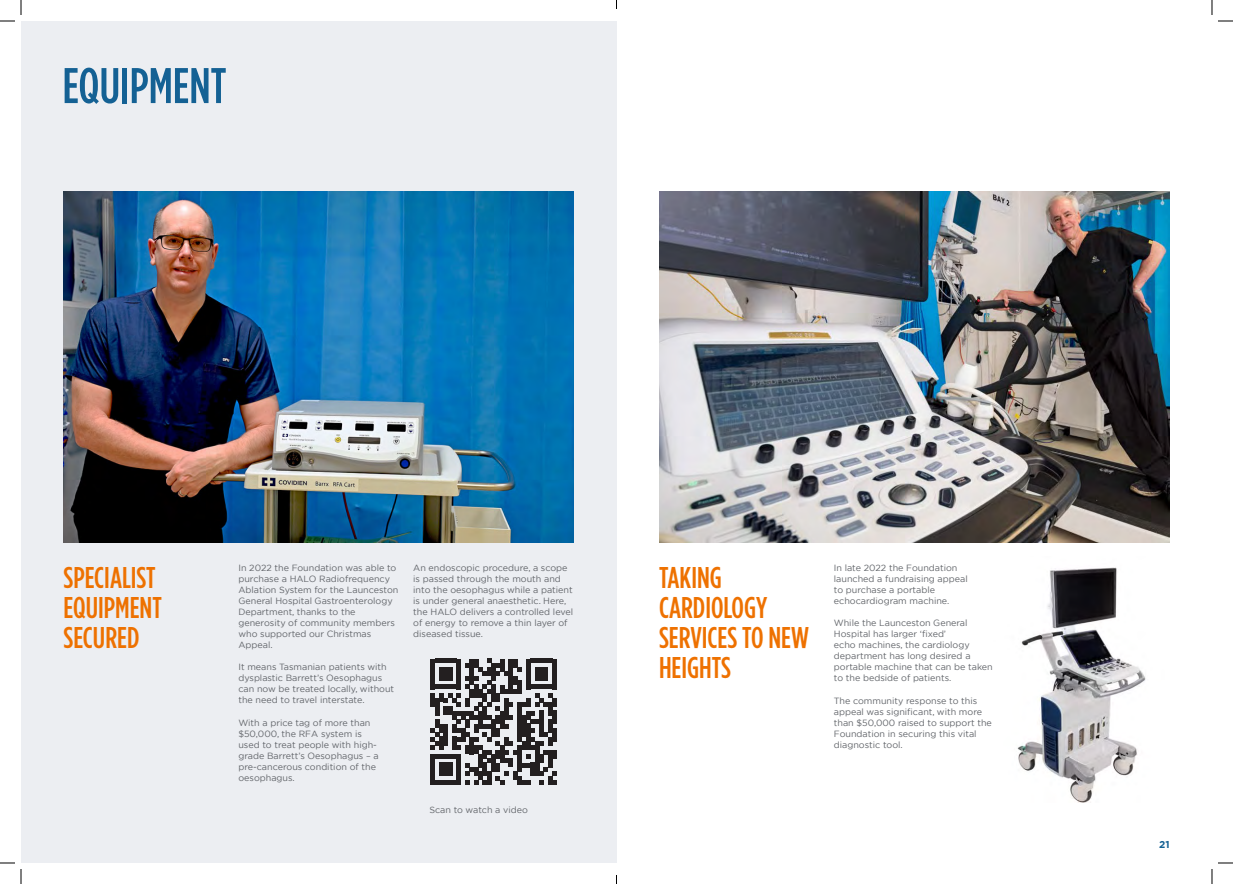
<style>
.page{position:relative;width:1233px;height:884px;background:#fff}
.page>*{position:absolute;margin:0;border:0;box-sizing:border-box;transform-origin:0 0}
.t1{font:500 50px "Gotham Condensed";color:#146194}
.H5_Orange{font:500 30px/30px "Gotham Condensed";color:#ee7100}
.t2{font:700 10px "Gotham";color:#146194}
.Body{font:9px/11px "Gotham";color:#62656a}
</style>
<div class="page">
<div style="left:21px;top:21px;width:595px;height:842px;background:#eceef2"></div>
<img style="left:1017px;top:567px;width:129px;height:236px">
<img style="left:659px;top:191px;width:510px;height:352px">
<img style="left:64px;top:192px;width:510px;height:350px">
<svg style="left:430px;top:659px;width:126px;height:126px"></svg>
<svg style="left:1218px;top:20px;width:15px;height:2px"></svg>
<svg style="left:1218px;top:862px;width:15px;height:2px"></svg>
<svg style="left:0;top:0;width:22px;height:22px"></svg>
<svg style="left:0;top:862px;width:22px;height:22px"></svg>
<svg style="left:1211px;top:0;width:1px;height:15px"></svg>
<svg style="left:1211px;top:869px;width:1px;height:15px"></svg>
<h3 class="t1" style="left:63px;top:57px;width:165px">EQUIPMENT</h3>
<p class="Body" style="left:413px;top:562px;width:161px">An endoscopic procedure, a scope is passed through the mouth and into the oesophagus while a patient is under general anaesthetic. Here, the HALO delivers a controlled level of energy to remove a thin layer of diseased tissue.</p>
<p class="Body" style="left:238px;top:562px;width:161px">In 2022 the Foundation was able to purchase a HALO Radiofrequency<br>Ablation System for the Launceston<br>General Hospital Gastroenterology<br>Department, thanks to the generosity of community members who supported our Christmas<br>Appeal.</p>
<p class="Body" style="left:238px;top:661px;width:157px">It means Tasmanian patients with dysplastic Barrett’s Oesophagus can now be treated locally, without the need to travel interstate.</p>
<p class="Body" style="left:238px;top:717px;width:142px">With a price tag of more than $50,000, the RFA system is used to treat people with high&shy;grade Barrett’s Oesophagus – a pre-cancerous condition of the oesophagus.</p>
<p class="H5_Orange" style="left:64px;top:562px;width:100px">SPECIALIST<br>EQUIPMENT<br>SECURED</p>
<p class="H5_Orange" style="left:659px;top:562px;width:151px">TAKING<br>CARDIOLOGY<br>SERVICES TO NEW<br>HEIGHTS</p>
<p class="Body" style="left:834px;top:562px;width:135px">In late 2022 the Foundation launched a fundraising appeal to purchase a portable echocardiogram machine.</p>
<p class="Body" style="left:834px;top:617px;width:160px">While the Launceston General<br>Hospital has larger ‘fixed’<br>echo machines, the cardiology department has long desired a portable machine that can be taken to the bedside of patients.</p>
<p class="Body" style="left:834px;top:695px;width:159px">The community response to this appeal was significant, with more than $50,000 raised to support the<br>Foundation in securing this vital diagnostic tool.</p>
<p class="Body" style="left:429px;top:804px;width:100px">Scan to watch a video</p>
<p class="t2" style="left:1159px;top:838px;width:12px">21</p>
</div>
